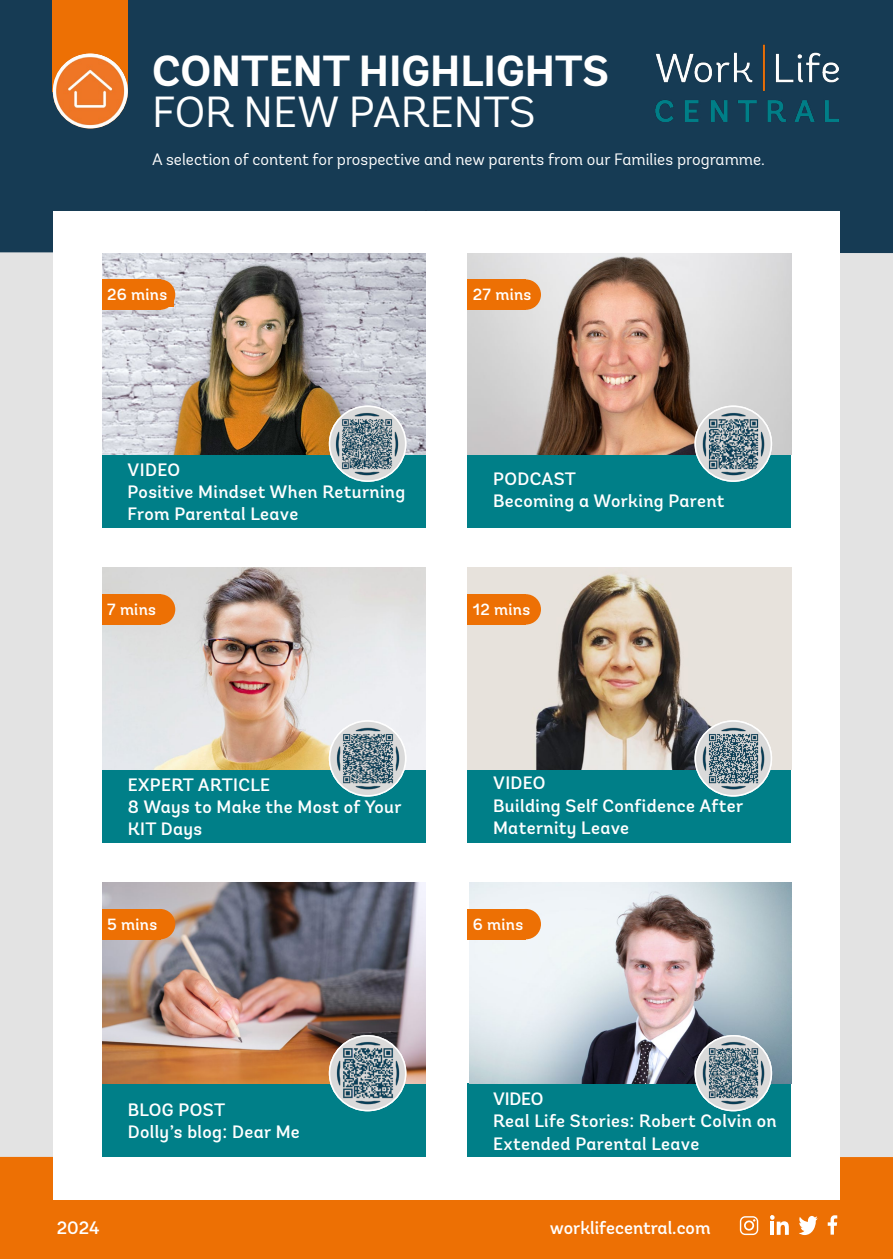
<style>
.page{position:relative;width:893px;height:1259px;background:#e3e3e3}
.page>*{position:absolute;margin:0;border:0;box-sizing:border-box;transform-origin:0 0}
.t1{font:700 43.5px "Andes";color:#fff}
.t2{font:43.5px "Andes";color:#fff}
.t3{font:500 18px/22.4px "Andes";letter-spacing:.02em;color:#fff}
.t4{font:500 18px "Andes";color:#fff}
.t5{font:16.5px "Andes";color:#fff}
.t6{font:500 16.2px "Andes";letter-spacing:.02em;color:#fff}
</style>
<div class="page">
<div style="left:0;top:1157px;width:893px;height:102px;background:#ed7004"></div>
<div style="left:0;top:0;width:893px;height:253px;background:#163b54"></div>
<img style="left:656px;top:45px;width:183px;height:76px">
<svg style="left:770px;top:1215px;width:19px;height:19px"></svg>
<svg style="left:799px;top:1216px;width:19px;height:19px"></svg>
<svg style="left:828px;top:1215px;width:9px;height:19px"></svg>
<svg style="left:740px;top:1216px;width:18px;height:19px"></svg>
<div style="left:53px;top:211px;width:787px;height:988px;background:#fff"></div>
<div style="left:53px;top:0;width:75px;height:92px;background:#ed7004"></div>
<img style="left:53px;top:53px;width:75px;height:75px;border-radius:38px">
<div style="left:102px;top:454px;width:323px;height:73px;background:#007f88"></div>
<img style="left:102px;top:253px;width:323px;height:201px">
<img style="left:404px;top:406px;width:2px;height:75px">
<img style="left:330px;top:406px;width:74px;height:75px">
<div style="left:329px;top:405px;width:77px;height:77px;border:1px solid #fff;border-radius:50%"></div>
<div style="left:468px;top:454px;width:323px;height:73px;background:#007f88"></div>
<img style="left:468px;top:253px;width:323px;height:201px">
<img style="left:696px;top:406px;width:75px;height:75px">
<div style="left:694px;top:405px;width:78px;height:77px;border:1px solid #fff;border-radius:50%"></div>
<div style="left:102px;top:279px;width:58px;height:31px;background:#ed7004"></div>
<div style="left:145px;top:279px;width:30px;height:31px;background:#ed7004;border-radius:50%"></div>
<div style="left:102px;top:288px;width:71px;height:18px;background:#ed7004"></div>
<div style="left:468px;top:279px;width:58px;height:31px;background:#ed7004"></div>
<div style="left:511px;top:279px;width:30px;height:31px;background:#ed7004;border-radius:50%"></div>
<div style="left:102px;top:1083px;width:323px;height:74px;background:#007f88"></div>
<img style="left:102px;top:882px;width:323px;height:201px">
<img style="left:331px;top:1035px;width:74px;height:75px">
<div style="left:329px;top:1035px;width:77px;height:76px;border:1px solid #fff;border-radius:50%"></div>
<div style="left:468px;top:1083px;width:323px;height:74px;background:#007f88"></div>
<img style="left:470px;top:882px;width:321px;height:201px">
<img style="left:696px;top:1035px;width:75px;height:75px">
<div style="left:694px;top:1035px;width:78px;height:76px;border:1px solid #fff;border-radius:50%"></div>
<div style="left:102px;top:909px;width:58px;height:30px;background:#ed7004"></div>
<div style="left:145px;top:909px;width:30px;height:30px;background:#ed7004;border-radius:50%"></div>
<div style="left:468px;top:909px;width:58px;height:30px;background:#ed7004"></div>
<div style="left:511px;top:909px;width:30px;height:30px;background:#ed7004;border-radius:50%"></div>
<div style="left:102px;top:769px;width:323px;height:73px;background:#007f88"></div>
<img style="left:102px;top:568px;width:323px;height:201px">
<img style="left:331px;top:721px;width:74px;height:75px">
<div style="left:329px;top:720px;width:77px;height:76px;border:1px solid #fff;border-radius:50%"></div>
<div style="left:468px;top:769px;width:323px;height:73px;background:#007f88"></div>
<img style="left:468px;top:568px;width:323px;height:201px">
<img style="left:696px;top:721px;width:75px;height:75px">
<div style="left:694px;top:720px;width:78px;height:76px;border:1px solid #fff;border-radius:50%"></div>
<div style="left:102px;top:594px;width:58px;height:30px;background:#ed7004"></div>
<div style="left:145px;top:594px;width:30px;height:30px;background:#ed7004;border-radius:50%"></div>
<div style="left:468px;top:594px;width:58px;height:30px;background:#ed7004"></div>
<div style="left:511px;top:594px;width:30px;height:30px;background:#ed7004;border-radius:50%"></div>
<h1 class="t1" style="left:152px;top:44px;width:458px">CONTENT HIGHLIGHTS</h1>
<h1 class="t2" style="left:152px;top:86px;width:385px">FOR NEW PARENTS</h1>
<p class="t5" style="left:152px;top:150px;width:614px">A selection of content for prospective and new parents from our Families programme.</p>
<p class="t6" style="left:107px;top:284px;width:62px">26 mins</p>
<p class="t6" style="left:473px;top:284px;width:60px">27 mins</p>
<p class="t3" style="left:128px;top:458px;width:279px">VIDEO<br>Positive Mindset When Returning<br>From Parental Leave</p>
<p class="t3" style="left:493px;top:468px;width:233px">PODCAST<br>Becoming a Working Parent</p>
<p class="t6" style="left:107px;top:599px;width:50px">7 mins</p>
<p class="t6" style="left:473px;top:599px;width:59px">12 mins</p>
<p class="t3" style="left:128px;top:773px;width:275px">EXPERT ARTICLE<br>8 Ways to Make the Most of Your<br>KIT Days</p>
<p class="t3" style="left:493px;top:772px;width:252px">VIDEO<br>Building Self Confidence After<br>Maternity Leave</p>
<p class="t6" style="left:107px;top:914px;width:52px">5 mins</p>
<p class="t6" style="left:473px;top:914px;width:52px">6 mins</p>
<p class="t3" style="left:57px;top:1217px;width:45px">2024</p>
<p class="t3" style="left:128px;top:1098px;width:173px">BLOG POST<br>Dolly’s blog: Dear Me</p>
<p class="t3" style="left:493px;top:1088px;width:285px">VIDEO<br>Real Life Stories: Robert Colvin on<br>Extended Parental Leave</p>
<p class="t4" style="left:550px;top:1216px;width:162px">worklifecentral.com</p>
</div>
